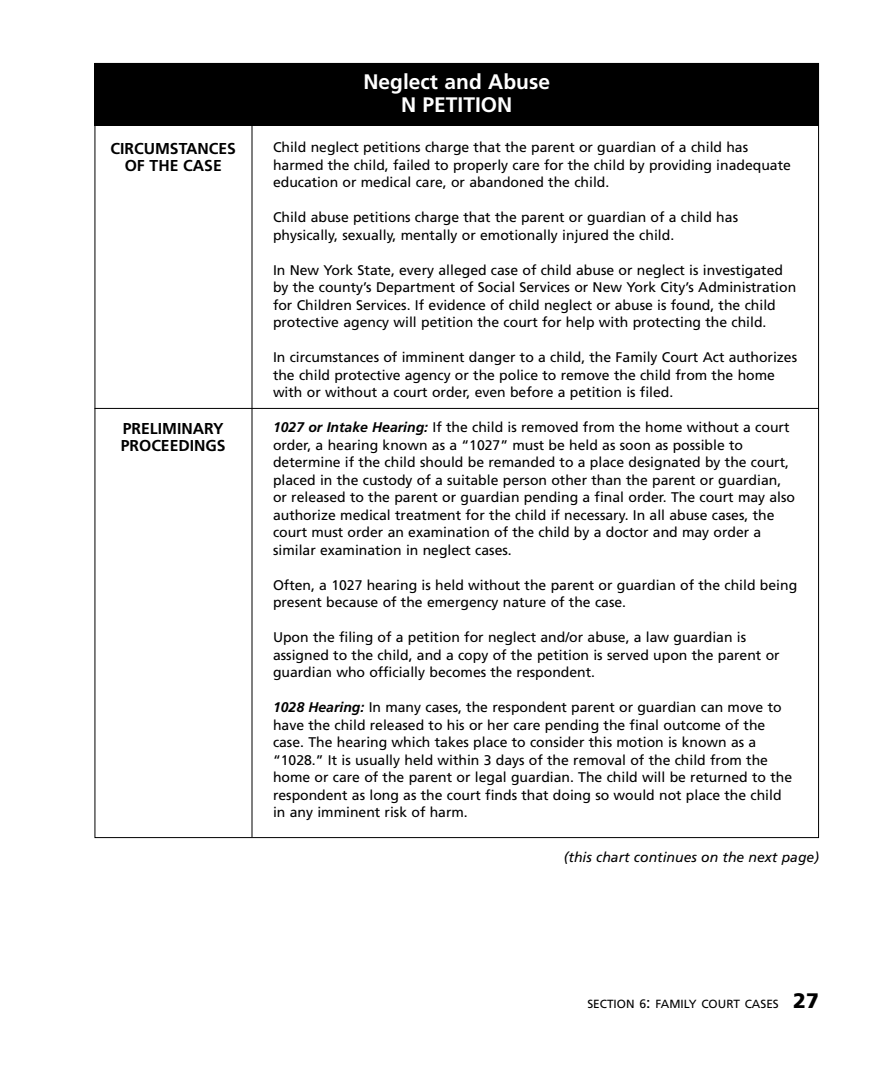
<style>
.page{position:relative;width:882px;height:1071px;background:#fff}
.page>*{position:absolute;margin:0;border:0;box-sizing:border-box;transform-origin:0 0}
.t1{font:700 21px/22.8px "Frutiger";color:#fff;text-align:center}
.t2{font:700 15.75px/17.5px "Frutiger";color:#000;text-align:center}
.t3{font:14px/17.5px "Frutiger";color:#000}
.t4{font:italic 14px "Frutiger";color:#000}
.t5{font:11.9px "Frutiger";color:#000}
.s1{font-weight:700;font-style:italic}
.s2{font-size:12.25px}
.s3{font-size:15.75px}
.s4{font-weight:900;font-size:21px}
</style>
<div class="page">
<hr style="left:94px;top:408px;width:725px;height:1px;background:#000">
<div style="left:94px;top:63px;width:725px;height:63px;background:#000"></div>
<hr style="left:252px;top:63px;width:1px;height:774px;background:#000">
<p class="t2" style="left:110px;top:141px;width:127px">CIRCUMSTANCES<br>OF THE CASE</p>
<p class="t2" style="left:121px;top:421px;width:107px;text-align:left">PRELIMINARY<br>PROCEEDINGS</p>
<h1 class="t1" style="left:363px;top:72px;width:188px">Neglect and Abuse<br>N PETITION</h1>
<p class="t3" style="left:273px;top:140px;width:519px">Child neglect petitions charge that the parent or guardian of a child has harmed the child, failed to properly care for the child by providing inadequate education or medical care, or abandoned the child.</p>
<p class="t3" style="left:273px;top:210px;width:467px">Child abuse petitions charge that the parent or guardian of a child has physically, sexually, mentally or emotionally injured the child.</p>
<p class="t3" style="left:273px;top:262px;width:525px">In New York State, every alleged case of child abuse or neglect is investigated by the county’s Department of Social Services or New York City’s Administration for Children Services. If evidence of child neglect or abuse is found, the child protective agency will petition the court for help with protecting the child.</p>
<p class="t3" style="left:273px;top:350px;width:526px">In circumstances of imminent danger to a child, the Family Court Act authorizes the child protective agency or the police to remove the child from the home with or without a court order, even before a petition is filed.</p>
<p class="t3" style="left:273px;top:420px;width:524px"><span class="s1">1027 or Intake Hearing:</span> If the child is removed from the home without a court order, a hearing known as a “1027” must be held as soon as possible to determine if the child should be remanded to a place designated by the court, placed in the custody of a suitable person other than the parent or guardian, or released to the parent or guardian pending a final order. The court may also authorize medical treatment for the child if necessary. In all abuse cases, the court must order an examination of the child by a doctor and may order a similar examination in neglect cases.</p>
<p class="t3" style="left:273px;top:577px;width:526px">Often, a 1027 hearing is held without the parent or guardian of the child being present because of the emergency nature of the case.</p>
<p class="t3" style="left:273px;top:630px;width:508px">Upon the filing of a petition for neglect and/or abuse, a law guardian is assigned to the child, and a copy of the petition is served upon the parent or guardian who officially becomes the respondent.</p>
<p class="t3" style="left:273px;top:700px;width:521px"><span class="s1">1028 Hearing:</span> In many cases, the respondent parent or guardian can move to have the child released to his or her care pending the final outcome of the case. The hearing which takes place to consider this motion is known as a “1028.” It is usually held within 3 days of the removal of the child from the home or care of the parent or legal guardian. The child will be returned to the respondent as long as the court finds that doing so would not place the child in any imminent risk of harm.</p>
<p class="t4" style="left:564px;top:852px;width:257px">(this chart continues on the next page)</p>
<p class="t5" style="left:587px;top:999px;width:233px">SECTION <span class="s2">6</span><span class="s3">:</span> FAMILY COURT CASES <span class="s4">27</span></p>
</div>
